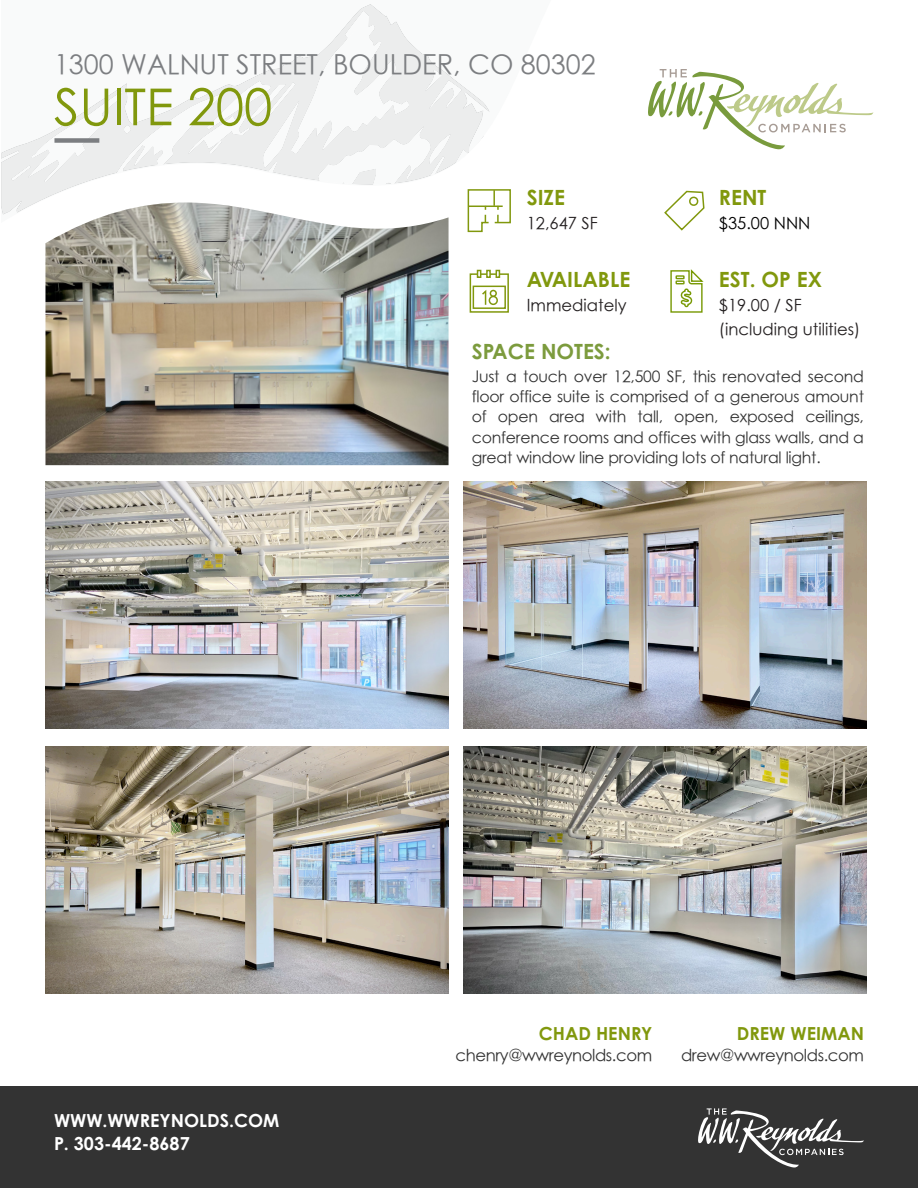
<style>
.page{position:relative;width:918px;height:1188px;background:#fff}
.page>*{position:absolute;margin:0;border:0;box-sizing:border-box;transform-origin:0 0}
.t1{font:51px "TR Century Gothic";color:#81980d}
.t2{font:27px "TR Century Gothic";color:#7c7e81}
.t3{font:700 21px "Century Gothic Std";color:#81980d}
.t4{font:700 21px "Century Gothic Std";color:#7c9b3d}
.t5{font:700 18px "Century Gothic Std";color:#fff}
.t6{font:700 18px "Century Gothic Std";color:#81980d}
.t7{font:16.5px "TR Century Gothic";color:#231f20}
.t8{font:16.5px "TR Century Gothic";letter-spacing:-.025em;color:#333}
.t9{font:16.5px "TR Century Gothic";color:#000}
.t10{font:15.75px/20.2px "TR Century Gothic";letter-spacing:-.015em;color:#333;text-align:justify}
</style>
<div class="page">
<svg style="left:1px;top:4px;width:378px;height:211px"></svg>
<svg style="left:648px;top:69px;width:226px;height:80px"></svg>
<div style="left:0;top:1086px;width:918px;height:102px;background:#333"></div>
<svg style="left:698px;top:1108px;width:166px;height:59px"></svg>
<img style="left:464px;top:482px;width:403px;height:247px">
<svg style="left:664px;top:190px;width:41px;height:41px"></svg>
<div style="left:470px;top:273px;width:39px;height:40px;border:2px solid #81980d"></div>
<div style="left:473px;top:286px;width:33px;height:23px;border:2px solid #81980d"></div>
<svg style="left:477px;top:270px;width:4px;height:8px"></svg>
<svg style="left:496px;top:270px;width:4px;height:8px"></svg>
<svg style="left:486px;top:270px;width:5px;height:8px"></svg>
<div style="left:490px;top:290px;width:7px;height:7px;border:2px solid #81980d;border-radius:50%"></div>
<div style="left:489px;top:296px;width:9px;height:9px;border:2px solid #81980d;border-radius:50%"></div>
<svg style="left:480px;top:288px;width:7px;height:17px"></svg>
<svg style="left:11px;top:11px;width:500px;height:222px"></svg>
<img style="left:45px;top:202px;width:404px;height:263px">
<img style="left:45px;top:482px;width:404px;height:247px">
<img style="left:45px;top:746px;width:404px;height:247px">
<img style="left:464px;top:746px;width:403px;height:247px">
<svg style="left:670px;top:269px;width:34px;height:44px"></svg>
<p class="t2" style="left:54px;top:47px;width:543px">1300 WALNUT STREET, BOULDER, CO 80302</p>
<p class="t1" style="left:54px;top:74px;width:220px">SUITE 200</p>
<p class="t3" style="left:527px;top:184px;width:40px">SIZE</p>
<p class="t7" style="left:527px;top:212px;width:73px">12,647 SF</p>
<p class="t3" style="left:527px;top:266px;width:105px">AVAILABLE</p>
<p class="t7" style="left:527px;top:294px;width:101px">Immediately</p>
<p class="t3" style="left:719px;top:184px;width:49px">RENT</p>
<p class="t9" style="left:719px;top:212px;width:93px">$35.00 NNN</p>
<p class="t3" style="left:719px;top:266px;width:104px">EST. OP EX</p>
<p class="t7" style="left:719px;top:294px;width:84px">$19.00 / SF</p>
<p class="t7" style="left:719px;top:318px;width:143px">(including utilities)</p>
<p class="t4" style="left:472px;top:338px;width:141px">SPACE NOTES:</p>
<p class="t10" style="left:472px;top:366px;width:394px">Just a touch over 12,500 SF, this renovated second floor office suite is comprised of a generous amount of open area with tall, open, exposed ceilings, conference rooms and offices with glass walls, and a great window line providing lots of natural light.</p>
<p class="t5" style="left:54px;top:1110px;width:227px">WWW.WWREYNOLDS.COM</p>
<p class="t5" style="left:54px;top:1132px;width:137px">P. 303-442-8687</p>
<p class="t6" style="left:539px;top:1023px;width:115px">CHAD HENRY</p>
<p class="t8" style="left:455px;top:1045px;width:198px">chenry@wwreynolds.com</p>
<p class="t6" style="left:737px;top:1023px;width:129px">DREW WEIMAN</p>
<p class="t8" style="left:681px;top:1045px;width:184px">drew@wwreynolds.com</p>
</div>
